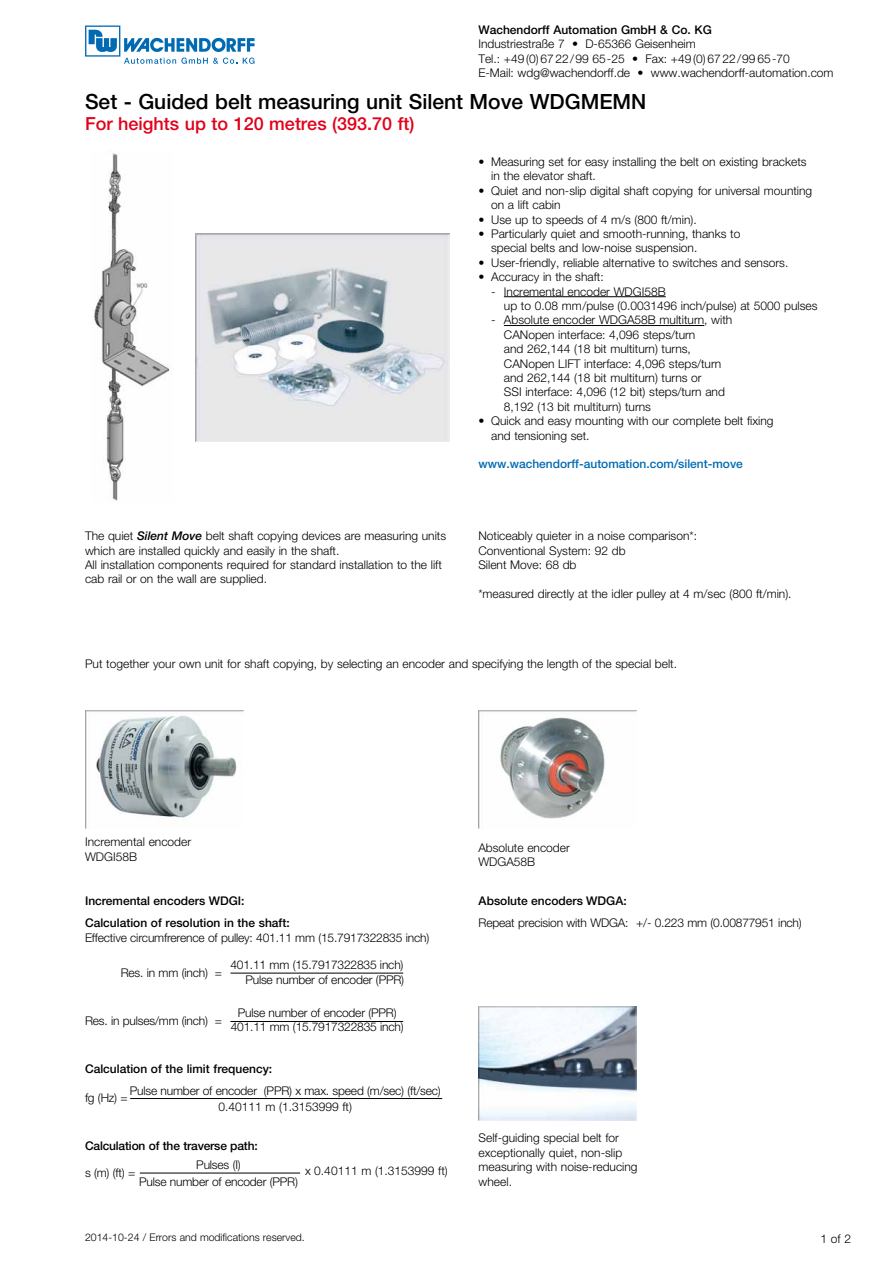
<style>
.page{position:relative;width:893px;height:1263px;background:#fff}
.page>*{position:absolute;margin:0;border:0;box-sizing:border-box;transform-origin:0 0}
.t1{font:500 21px "Helvetica Neue LT Pro";color:#000}
.t2{font:500 18px "Helvetica Neue LT Pro";color:#e2001a}
.t3{font:300 12px/14.4px "Helvetica Neue LT Pro";color:#000}
.t4{font:500 12px "Helvetica Neue LT Pro";color:#000}
.t5{font:500 12px "Helvetica Neue LT Pro";color:#006ab3}
.t6{font:300 10.5px "Helvetica Neue LT Pro";color:#000}
.s1{font-weight:500;font-style:italic}
</style>
<div class="page">
<svg style="left:85px;top:26px;width:170px;height:38px"></svg>
<hr style="left:504px;top:296px;width:162px;height:1px;background:#000">
<hr style="left:504px;top:325px;width:200px;height:1px;background:#000">
<img style="left:94px;top:153px;width:76px;height:348px">
<img style="left:196px;top:234px;width:253px;height:207px">
<img style="left:478px;top:710px;width:158px;height:119px">
<img style="left:478px;top:1006px;width:158px;height:115px">
<img style="left:85px;top:710px;width:158px;height:118px">
<hr style="left:130px;top:1098px;width:312px;height:1px;background:#000">
<hr style="left:140px;top:1173px;width:160px;height:1px;background:#000">
<hr style="left:230px;top:973px;width:173px;height:1px;background:#000">
<hr style="left:230px;top:1021px;width:173px;height:1px;background:#000">
<p class="t4" style="left:478px;top:23px;width:235px">Wachendorff Automation GmbH &amp; Co. KG</p>
<p class="t3" style="left:478px;top:37px;width:357px">Industriestraße 7 • D-65366 Geisenheim<br>Tel.: +49 (0) 67 22/99 65-25 • Fax: +49 (0) 67 22/99 65-70<br>E-Mail: wdg@wachendorff.de • www.wachendorff-automation.com</p>
<h1 class="t1" style="left:85px;top:88px;width:563px">Set - Guided belt measuring unit Silent Move WDGMEMN</h1>
<h2 class="t2" style="left:85px;top:113px;width:331px">For heights up to 120 metres (393.70 ft)</h2>
<p class="t3" style="left:491px;top:154px;width:317px;text-indent:-13px">• Measuring set for easy installing the belt on existing brackets in the elevator shaft.</p>
<p class="t3" style="left:491px;top:183px;width:323px;text-indent:-13px">• Quiet and non-slip digital shaft copying for universal mounting on a lift cabin</p>
<p class="t3" style="left:478px;top:212px;width:220px">• Use up to speeds of 4 m/s (800 ft/min).</p>
<p class="t3" style="left:491px;top:226px;width:251px;text-indent:-13px">• Particularly quiet and smooth-running, thanks to special belts and low-noise suspension.</p>
<p class="t3" style="left:478px;top:255px;width:311px">• User-friendly, reliable alternative to switches and sensors.</p>
<p class="t3" style="left:478px;top:269px;width:127px">• Accuracy in the shaft:</p>
<p class="t3" style="left:504px;top:284px;width:315px;text-indent:-13px">- Incremental encoder WDGI58B<br>up to 0.08 mm/pulse (0.0031496 inch/pulse) at 5000 pulses</p>
<p class="t3" style="left:504px;top:313px;width:230px;text-indent:-13px">- Absolute encoder WDGA58B multiturn, with CANopen interface: 4,096 steps/turn<br>and 262,144 (18 bit multiturn) turns, CANopen LIFT interface: 4,096 steps/turn and 262,144 (18 bit multiturn) turns or<br>SSI interface: 4,096 (12 bit) steps/turn and 8,192 (13 bit multiturn) turns</p>
<p class="t3" style="left:491px;top:413px;width:284px;text-indent:-13px">• Quick and easy mounting with our complete belt fixing and tensioning set.</p>
<p class="t5" style="left:478px;top:457px;width:266px">www.wachendorff-automation.com/silent-move</p>
<p class="t3" style="left:85px;top:528px;width:363px">The quiet <span class="s1">Silent Move</span> belt shaft copying devices are measuring units which are installed quickly and easily in the shaft.<br>All installation components required for standard installation to the lift cab rail or on the wall are supplied.</p>
<p class="t3" style="left:478px;top:528px;width:220px">Noticeably quieter in a noise comparison*:<br>Conventional System: 92 db<br>Silent Move: 68 db</p>
<p class="t3" style="left:478px;top:586px;width:315px">*measured directly at the idler pulley at 4 m/sec (800 ft/min).</p>
<p class="t3" style="left:85px;top:656px;width:594px">Put together your own unit for shaft copying, by selecting an encoder and specifying the length of the special belt.</p>
<p class="t3" style="left:85px;top:834px;width:108px">Incremental encoder<br>WDGI58B</p>
<p class="t3" style="left:478px;top:840px;width:93px">Absolute encoder<br>WDGA58B</p>
<p class="t4" style="left:85px;top:894px;width:161px">Incremental encoders WDGI:</p>
<p class="t4" style="left:479px;top:894px;width:150px">Absolute encoders WDGA:</p>
<p class="t4" style="left:85px;top:916px;width:206px">Calculation of resolution in the shaft:</p>
<p class="t3" style="left:479px;top:915px;width:325px">Repeat precision with WDGA: +/- 0.223 mm (0.00877951 inch)</p>
<p class="t3" style="left:85px;top:930px;width:346px">Effective circumfrerence of pulley: 401.11 mm (15.7917322835 inch)</p>
<p class="t3" style="left:121px;top:965px;width:103px">Res. in mm (inch) =</p>
<p class="t3" style="left:85px;top:1013px;width:138px">Res. in pulses/mm (inch) =</p>
<p class="t3" style="left:230px;top:957px;width:175px;text-align:right">401.11 mm (15.7917322835 inch)<br>Pulse number of encoder (PPR)</p>
<p class="t3" style="left:231px;top:1005px;width:175px;text-align:center">Pulse number of encoder (PPR)<br>401.11 mm (15.7917322835 inch)</p>
<p class="t4" style="left:85px;top:1062px;width:189px">Calculation of the limit frequency:</p>
<p class="t3" style="left:130px;top:1082px;width:313px;line-height:16.5px;text-align:center">Pulse number of encoder (PPR) x max. speed (m/sec) (ft/sec)<br>0.40111 m (1.3153999 ft)</p>
<p class="t3" style="left:85px;top:1090px;width:44px">fg (Hz) =</p>
<p class="t4" style="left:85px;top:1138px;width:174px">Calculation of the traverse path:</p>
<p class="t3" style="left:139px;top:1156px;width:160px;line-height:16.5px;text-align:center">Pulses (I)<br>Pulse number of encoder (PPR)</p>
<p class="t3" style="left:305px;top:1163px;width:144px">x 0.40111 m (1.3153999 ft)</p>
<p class="t3" style="left:85px;top:1165px;width:52px">s (m) (ft) =</p>
<p class="t6" style="left:85px;top:1230px;width:221px">2014-10-24 / Errors and modifications reserved.</p>
<p class="t3" style="left:479px;top:1131px;width:160px">Self-guiding special belt for exceptionally quiet, non-slip measuring with noise-reducing wheel.</p>
<p class="t3" style="left:821px;top:1231px;width:32px">1 of 2</p>
</div>
